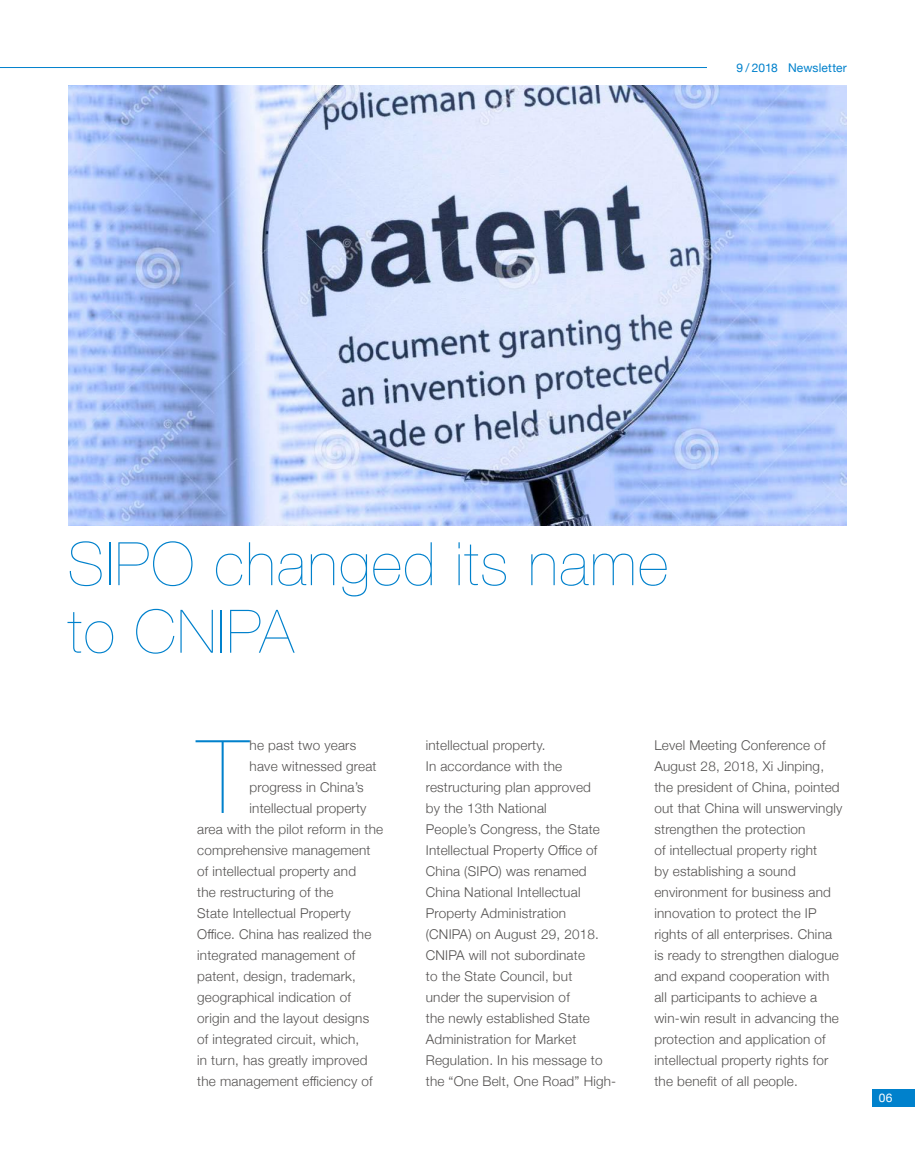
<style>
.page{position:relative;width:915px;height:1149px;background:#fff}
.page>*{position:absolute;margin:0;border:0;box-sizing:border-box;transform-origin:0 0}
.t1{font:200 101.7px "Helvetica Neue";color:#0081cc}
.t2{font:200 60px/67.5px "Helvetica Neue";letter-spacing:.025em;color:#0081cc}
.t3{font:300 13.5px/21px "Helvetica Neue";letter-spacing:.015em;color:#545251}
.t4{font:12px "Helvetica Neue";letter-spacing:.01em;color:#0081cc}
.t5{font:12px "Helvetica Neue";color:#fff}
</style>
<div class="page">
<div style="left:872px;top:1089px;width:42px;height:17px;background:#0081cc"></div>
<hr style="left:0;top:67px;width:706px;height:1px;background:#0081cc">
<img style="left:68px;top:85px;width:778px;height:440px">
<p class="t4" style="left:736px;top:59px;width:112px">9 / 2018 Newsletter</p>
<h2 class="t2" style="left:68px;top:528px;width:601px">SIPO changed its name to CNIPA</h2>
<h1 class="t1" style="left:197px;top:697px;width:52px">T</h1>
<p class="t3" style="left:249px;top:733px;width:108px">he past two years</p>
<p class="t3" style="left:249px;top:754px;width:128px">have witnessed great</p>
<p class="t3" style="left:249px;top:775px;width:115px">progress in China’s</p>
<p class="t3" style="left:249px;top:796px;width:118px">intellectual property</p>
<p class="t3" style="left:197px;top:817px;width:187px">area with the pilot reform in the</p>
<p class="t3" style="left:197px;top:838px;width:175px">comprehensive management</p>
<p class="t3" style="left:197px;top:859px;width:160px">of intellectual property and</p>
<p class="t3" style="left:197px;top:880px;width:138px">the restructuring of the</p>
<p class="t3" style="left:197px;top:901px;width:155px">State Intellectual Property</p>
<p class="t3" style="left:197px;top:922px;width:176px">Office. China has realized the</p>
<p class="t3" style="left:197px;top:943px;width:159px">integrated management of</p>
<p class="t3" style="left:197px;top:964px;width:160px">patent, design, trademark,</p>
<p class="t3" style="left:197px;top:985px;width:155px">geographical indication of</p>
<p class="t3" style="left:197px;top:1006px;width:173px">origin and the layout designs</p>
<p class="t3" style="left:197px;top:1027px;width:163px">of integrated circuit, which,</p>
<p class="t3" style="left:197px;top:1048px;width:172px">in turn, has greatly improved</p>
<p class="t3" style="left:197px;top:1069px;width:177px">the management efficiency of</p>
<p class="t3" style="left:425px;top:733px;width:192px">intellectual property.<br>In accordance with the restructuring plan approved<br>by the 13th National<br>People’s Congress, the State<br>Intellectual Property Office of<br>China (SIPO) was renamed<br>China National Intellectual<br>Property Administration<br>(CNIPA) on August 29, 2018.<br>CNIPA will not subordinate<br>to the State Council, but<br>under the supervision of<br>the newly established State<br>Administration for Market<br>Regulation. In his message to the “One Belt, One Road” High-</p>
<p class="t3" style="left:654px;top:733px;width:189px">Level Meeting Conference of<br>August 28, 2018, Xi Jinping, the president of China, pointed out that China will unswervingly strengthen the protection<br>of intellectual property right<br>by establishing a sound environment for business and innovation to protect the IP rights of all enterprises. China is ready to strengthen dialogue and expand cooperation with all participants to achieve a win-win result in advancing the protection and application of intellectual property rights for the benefit of all people.</p>
<p class="t5" style="left:878px;top:1088px;width:15px">06</p>
</div>
